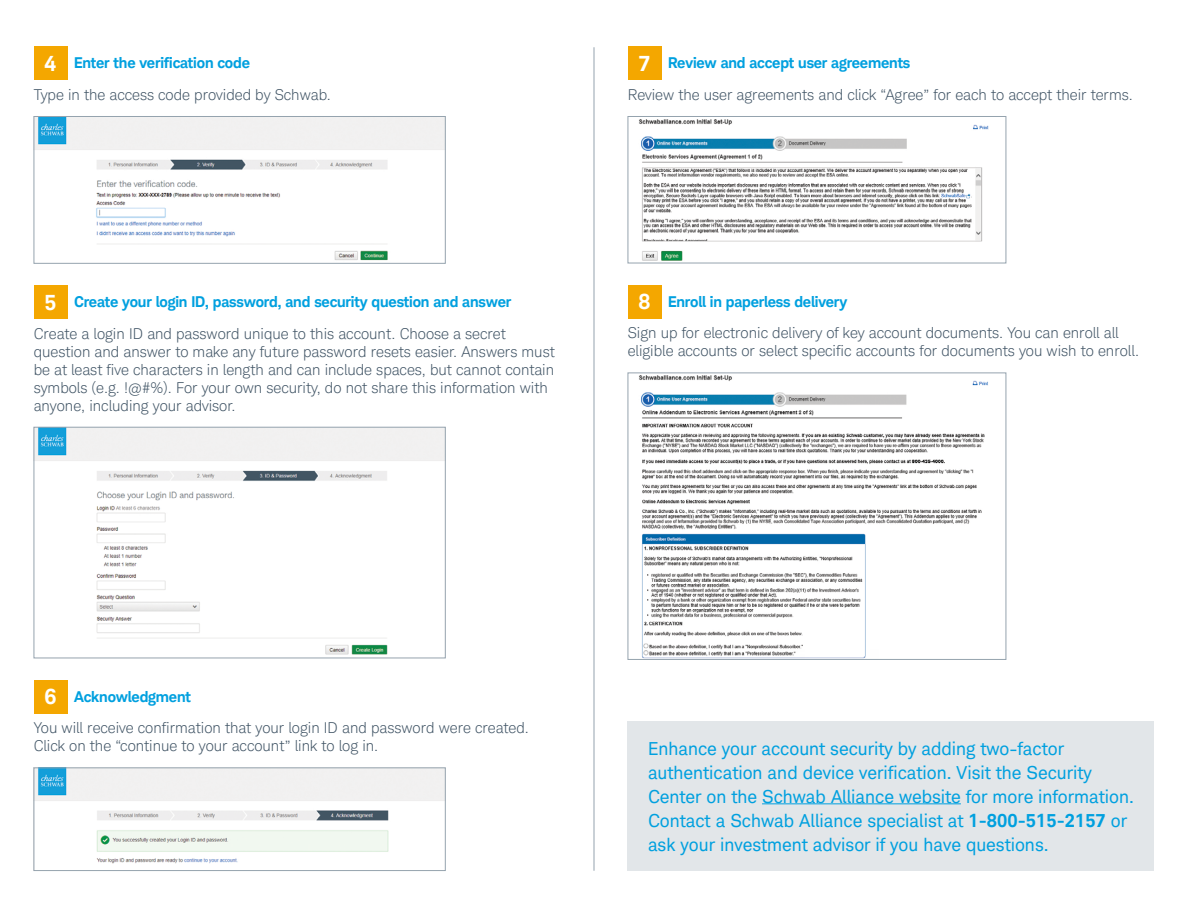
<style>
.page{position:relative;width:1188px;height:918px;background:#fff}
.page>*{position:absolute;margin:0;border:0;box-sizing:border-box;transform-origin:0 0}
.Number{font:700 21px "Charles Modern";color:#fff}
.t1{font:18px/24px "Charles Modern";color:#00a0df}
.body{font:300 15px/18px "Charles Modern";color:#3f5364}
.Header_2{font:700 15px "Charles Modern";letter-spacing:-.01em;color:#00a0df}
.body-2{font:700 15px "Charles Modern";letter-spacing:-.01em;color:#00a0df}
.s1{font-weight:700}
</style>
<div class="page">
<hr style="left:594px;top:47px;width:1px;height:824px;background:#95a3ae">
<div style="left:34px;top:47px;width:34px;height:33px;background:#f4a700"></div>
<img style="left:36px;top:118px;width:408px;height:143px">
<div style="left:34px;top:116px;width:412px;height:148px;border:1px solid #95a3ae"></div>
<div style="left:34px;top:285px;width:34px;height:34px;background:#f4a700"></div>
<img style="left:36px;top:429px;width:408px;height:226px">
<div style="left:34px;top:427px;width:412px;height:231px;border:1px solid #95a3ae"></div>
<div style="left:34px;top:680px;width:34px;height:34px;background:#f4a700"></div>
<img style="left:36px;top:770px;width:408px;height:94px">
<div style="left:34px;top:768px;width:412px;height:103px;border:1px solid #95a3ae"></div>
<div style="left:628px;top:47px;width:34px;height:33px;background:#f4a700"></div>
<img style="left:639px;top:119px;width:350px;height:142px">
<div style="left:628px;top:116px;width:378px;height:147px;border:1px solid #95a3ae"></div>
<div style="left:628px;top:285px;width:34px;height:34px;background:#f4a700"></div>
<img style="left:639px;top:375px;width:349px;height:283px">
<div style="left:628px;top:373px;width:378px;height:287px;border:1px solid #95a3ae"></div>
<div style="left:628px;top:721px;width:526px;height:150px;background:#e2e6e9"></div>
<hr style="left:762px;top:803px;width:199px;height:1px;background:#00a0df">
<p class="Number" style="left:45px;top:51px;width:13px">4</p>
<p class="Header_2" style="left:74px;top:54px;width:177px">Enter the verification code</p>
<p class="body" style="left:34px;top:86px;width:299px">Type in the access code provided by Schwab.</p>
<p class="Number" style="left:639px;top:51px;width:13px">7</p>
<p class="body-2" style="left:668px;top:54px;width:244px">Review and accept user agreements</p>
<p class="body" style="left:628px;top:86px;width:507px">Review the user agreements and click “Agree” for each to accept their terms.</p>
<p class="Number" style="left:45px;top:290px;width:13px">5</p>
<p class="Header_2" style="left:74px;top:293px;width:439px">Create your login ID, password, and security question and answer</p>
<p class="body" style="left:34px;top:324px;width:522px">Create a login ID and password unique to this account. Choose a secret question and answer to make any future password resets easier. Answers must be at least five characters in length and can include spaces, but cannot contain symbols (e.g. !@#%). For your own security, do not share this information with anyone, including your advisor.</p>
<p class="Number" style="left:639px;top:289px;width:13px">8</p>
<p class="Header_2" style="left:668px;top:292px;width:181px">Enroll in paperless delivery</p>
<p class="body" style="left:628px;top:324px;width:513px">Sign up for electronic delivery of key account documents. You can enroll all eligible accounts or select specific accounts for documents you wish to enroll.</p>
<p class="Number" style="left:45px;top:684px;width:13px">6</p>
<p class="Header_2" style="left:74px;top:687px;width:118px">Acknowledgment</p>
<p class="body" style="left:34px;top:719px;width:497px">You will receive confirmation that your login ID and password were created.<br>Click on the “continue to your account” link to log in.</p>
<p class="t1" style="left:648px;top:736px;width:488px">Enhance your account security by adding two-factor authentication and device verification. Visit the Security Center on the Schwab Alliance website for more information.<br>Contact a Schwab Alliance specialist at <span class="s1">1-800-515-2157</span> or ask your investment advisor if you have questions.</p>
</div>
